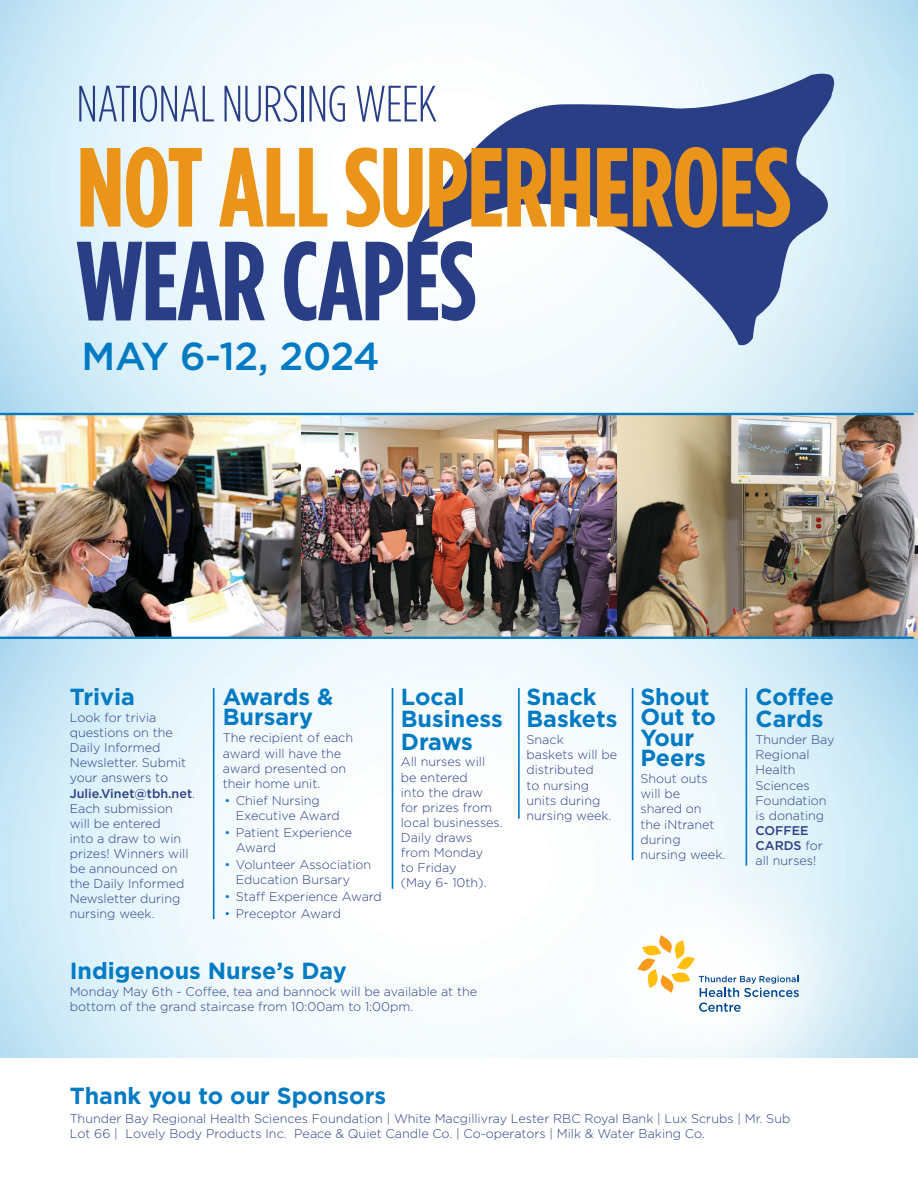
<style>
.page{position:relative;width:918px;height:1188px;background:#fff}
.page>*{position:absolute;margin:0;border:0;box-sizing:border-box;transform-origin:0 0}
.t1{font:700 112.2px "Gotham Condensed";letter-spacing:-.01em;color:#ea951a}
.t2{font:700 112.2px "Gotham Condensed";letter-spacing:-.01em;color:#2a3e85}
.t3{font:300 51px "Gotham Condensed";letter-spacing:-.01em;color:#2a3e85}
.t4{font:500 39px "Gotham";letter-spacing:-.015em;color:#007ac3}
.t5{font:700 23.25px/20.4px "Gotham";color:#007ac3}
.t6{font:300 12.6px/15.1px "Gotham";color:#2a3e85}
.s1{font-weight:500}
.s2{color:#007ac3}
</style>
<div class="page">
<svg style="left:637px;top:935px;width:162px;height:77px"></svg>
<img style="left:0;top:414px;width:918px;height:224px">
<svg style="left:410px;top:73px;width:425px;height:272px"></svg>
<hr style="left:392px;top:688px;width:1px;height:201px;background:#007ac3">
<hr style="left:0;top:413px;width:914px;height:2px;background:#007ac3">
<hr style="left:0;top:637px;width:914px;height:2px;background:#007ac3">
<hr style="left:518px;top:688px;width:2px;height:131px;background:#007ac3">
<hr style="left:632px;top:688px;width:1px;height:172px;background:#007ac3">
<hr style="left:746px;top:688px;width:1px;height:178px;background:#007ac3">
<hr style="left:213px;top:688px;width:2px;height:231px;background:#007ac3">
<p class="t3" style="left:76px;top:75px;width:362px">NATIONAL NURSING WEEK</p>
<p class="t1" style="left:76px;top:121px;width:716px">NOT ALL SUPERHEROES</p>
<p class="t2" style="left:76px;top:215px;width:401px">WEAR CAPES</p>
<p class="t4" style="left:82px;top:334px;width:300px">MAY 6-12, 2024</p>
<p class="t5" style="left:70px;top:686px;width:67px">Trivia</p>
<p class="t6" style="left:70px;top:710px;width:127px">Look for trivia questions on the<br>Daily Informed<br>Newsletter. Submit your answers to<br><span class="s1">Julie.Vinet@tbh.net</span>.<br>Each submission will be entered<br>into a draw to win prizes! Winners will be announced on the Daily Informed<br>Newsletter during nursing week.</p>
<p class="t5" style="left:223px;top:686px;width:112px">Awards &amp;<br>Bursary</p>
<p class="t6" style="left:223px;top:730px;width:132px">The recipient of each award will have the award presented on their home unit.</p>
<p class="t6" style="left:236px;top:792px;width:105px;text-indent:-11px"><span class="s2">•</span> Chief Nursing<br>Executive Award</p>
<p class="t6" style="left:236px;top:824px;width:118px;text-indent:-11px"><span class="s2">•</span> Patient Experience<br>Award</p>
<p class="t6" style="left:236px;top:856px;width:137px;text-indent:-11px"><span class="s2">•</span> Volunteer Association<br>Education Bursary</p>
<p class="t6" style="left:224px;top:889px;width:159px"><span class="s2">•</span> Staff Experience Award</p>
<p class="t6" style="left:224px;top:905px;width:118px"><span class="s2">•</span> Preceptor Award</p>
<p class="t5" style="left:401px;top:686px;width:65px">Local</p>
<p class="t5" style="left:401px;top:708px;width:103px">Business</p>
<p class="t5" style="left:401px;top:731px;width:74px">Draws</p>
<p class="t6" style="left:401px;top:754px;width:103px">All nurses will be entered<br>into the draw for prizes from local businesses.<br>Daily draws from Monday<br>to Friday<br>(May 6- 10th).</p>
<p class="t5" style="left:70px;top:960px;width:279px">Indigenous Nurse’s Day</p>
<p class="t6" style="left:70px;top:984px;width:409px">Monday May 6th - Coffee, tea and bannock will be available at the bottom of the grand staircase from 10:00am to 1:00pm.</p>
<p class="t5" style="left:527px;top:686px;width:72px">Snack</p>
<p class="t5" style="left:527px;top:708px;width:93px">Baskets</p>
<p class="t6" style="left:527px;top:732px;width:92px">Snack<br>baskets will be distributed<br>to nursing units during nursing week.</p>
<p class="t5" style="left:640px;top:686px;width:77px">Shout<br>Out to<br>Your<br>Peers</p>
<p class="t6" style="left:640px;top:771px;width:86px">Shout outs will be<br>shared on<br>the iNtranet during nursing week.</p>
<p class="t5" style="left:756px;top:686px;width:80px">Coffee</p>
<p class="t5" style="left:756px;top:708px;width:69px">Cards</p>
<p class="t6" style="left:756px;top:732px;width:81px">Thunder Bay<br>Regional<br>Health<br>Sciences<br>Foundation is donating<br><span class="s1">COFFEE<br>CARDS</span> for all nurses!</p>
<p class="t5" style="left:70px;top:1085px;width:318px">Thank you to our Sponsors</p>
<p class="t6" style="left:70px;top:1111px;width:722px">Thunder Bay Regional Health Sciences Foundation | White Macgillivray Lester RBC Royal Bank | Lux Scrubs | Mr. Sub<br>Lot 66 | Lovely Body Products Inc. Peace &amp; Quiet Candle Co. | Co-operators | Milk &amp; Water Baking Co.</p>
</div>
